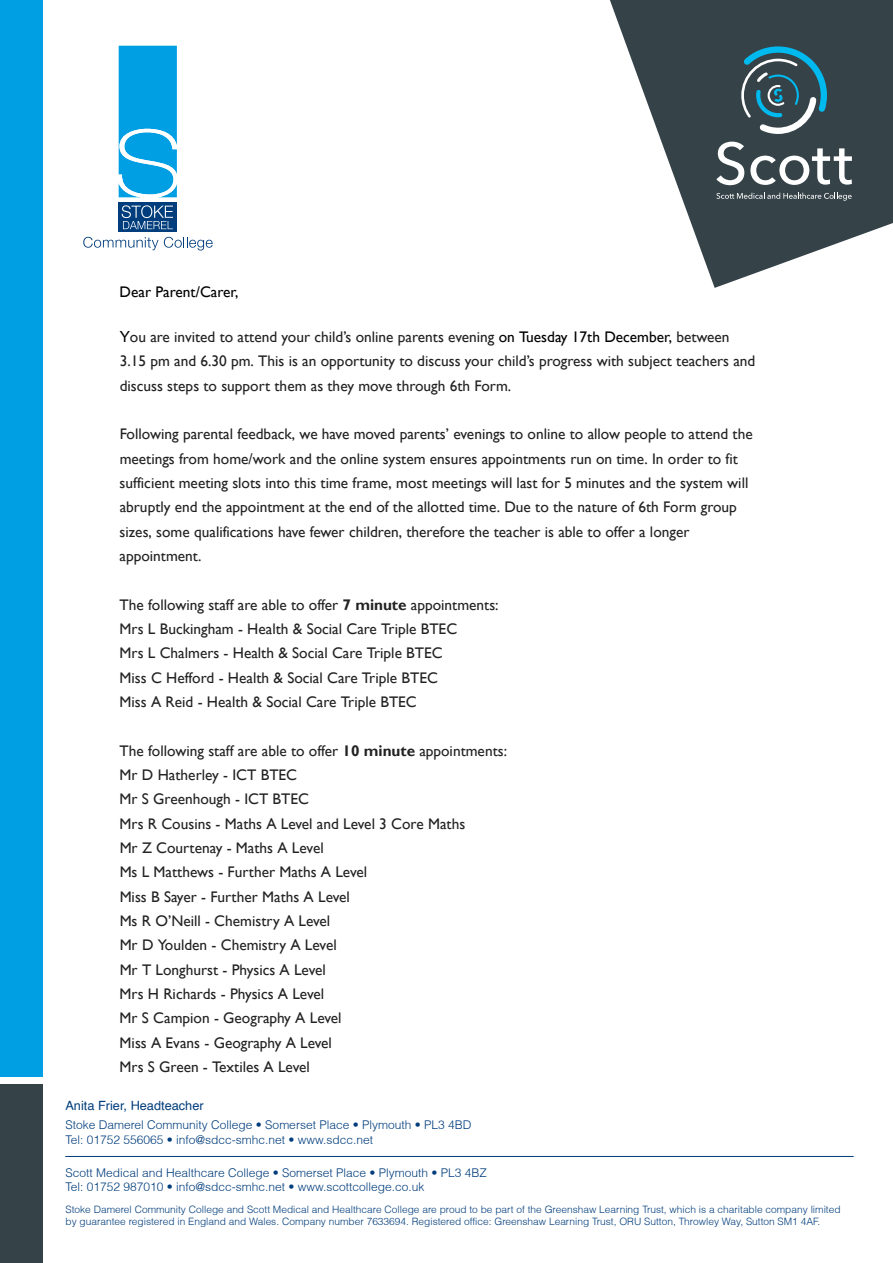
<style>
.page{position:relative;width:893px;height:1263px;background:#fff}
.page>*{position:absolute;margin:0;border:0;box-sizing:border-box;transform-origin:0 0}
.t1{font:15.3px/24.3px "Gill Sans";color:#222}
.t2{font:15.3px "Gill Sans";color:#000}
.t3{font:12.75px "Helvetica";color:#003d7c}
.t4{font:300 12px/14.4px "Helvetica";color:#003d7c}
.t5{font:300 10.2px/12.1px "Helvetica";color:#003d7c}
.s1{font-family:"Arial";color:#000}
.s2{color:#000}
.s3{font-weight:700}
</style>
<div class="page">
<div style="left:0;top:1084px;width:43px;height:179px;background:#354248"></div>
<div style="left:0;top:0;width:43px;height:1077px;background:#009fe3"></div>
<svg style="left:610px;top:0;width:283px;height:288px;fill:#354248"></svg>
<svg style="left:716px;top:43px;width:136px;height:142px;background:#4c6169"></svg>
<svg style="left:716px;top:193px;width:136px;height:8px"></svg>
<hr style="left:65px;top:1156px;width:789px;height:1px;background:#003d7c">
<div style="left:119px;top:202px;width:58px;height:30px;background:#003d7c"></div>
<svg style="left:119px;top:46px;width:58px;height:152px;background:#1ba9e5"></svg>
<svg style="left:122px;top:205px;width:51px;height:24px"></svg>
<svg style="left:83px;top:237px;width:130px;height:13px"></svg>
<p class="t2" style="left:120px;top:283px;width:120px">Dear Parent/Carer,</p>
<p class="t1" style="left:120px;top:325px;width:637px"><span class="s1">Y</span>ou are invited to attend your child’s online parents evening <span class="s2">on Tuesday 17th December,</span> between<br>3.15 pm and 6.30 pm. This is an opportunity to discuss your child’s progress with subject teachers and discuss steps to support them as they move through 6th Form.</p>
<p class="t1" style="left:120px;top:422px;width:635px">Following parental feedback, we have moved parents’ evenings to online to allow people to attend the meetings from home/work and the online system ensures appointments run on time. In order to fit sufficient meeting slots into this time frame, most meetings will last for 5 minutes and the system will abruptly end the appointment at the end of the allotted time. Due to the nature of 6th Form group sizes, some qualifications have fewer children, therefore the teacher is able to offer a longer appointment.</p>
<p class="t1" style="left:120px;top:593px;width:380px">The following staff are able to offer <span class="s3">7 minute</span> appointments:<br>Mrs L Buckingham - Health &amp; Social Care Triple BTEC<br>Mrs L Chalmers - Health &amp; Social Care Triple BTEC<br>Miss C Hefford - Health &amp; Social Care Triple BTEC<br>Miss A Reid - Health &amp; Social Care Triple BTEC</p>
<p class="t1" style="left:120px;top:738px;width:389px">The following staff are able to offer <span class="s3">10 minute</span> appointments:<br>Mr D Hatherley - ICT BTEC<br>Mr S Greenhough - ICT BTEC<br>Mrs R Cousins - Maths A Level and Level 3 Core Maths<br>Mr Z Courtenay - Maths A Level<br>Ms L Matthews - Further Maths A Level<br>Miss B Sayer - Further Maths A Level<br>Ms R O’Neill - Chemistry A Level<br>Mr D Youlden - Chemistry A Level<br>Mr T Longhurst - Physics A Level<br>Mrs H Richards - Physics A Level<br>Mr S Campion - Geography A Level<br>Miss A Evans - Geography A Level<br>Mrs S Green - Textiles A Level</p>
<p class="t3" style="left:65px;top:1095px;width:140px">Anita Frier, Headteacher</p>
<p class="t4" style="left:65px;top:1118px;width:407px">Stoke Damerel Community College • Somerset Place • Plymouth • PL3 4BD<br>Tel: 01752 556065 • info@sdcc-smhc.net • www.sdcc.net</p>
<p class="t4" style="left:65px;top:1165px;width:423px">Scott Medical and Healthcare College • Somerset Place • Plymouth • PL3 4BZ<br>Tel: 01752 987010 • info@sdcc-smhc.net • www.scottcollege.co.uk</p>
<p class="t5" style="left:65px;top:1203px;width:777px">Stoke Damerel Community College and Scott Medical and Healthcare College are proud to be part of the Greenshaw Learning Trust, which is a charitable company limited by guarantee registered in England and Wales. Company number 7633694. Registered office: Greenshaw Learning Trust, ORU Sutton, Throwley Way, Sutton SM1 4AF.</p>
</div>
